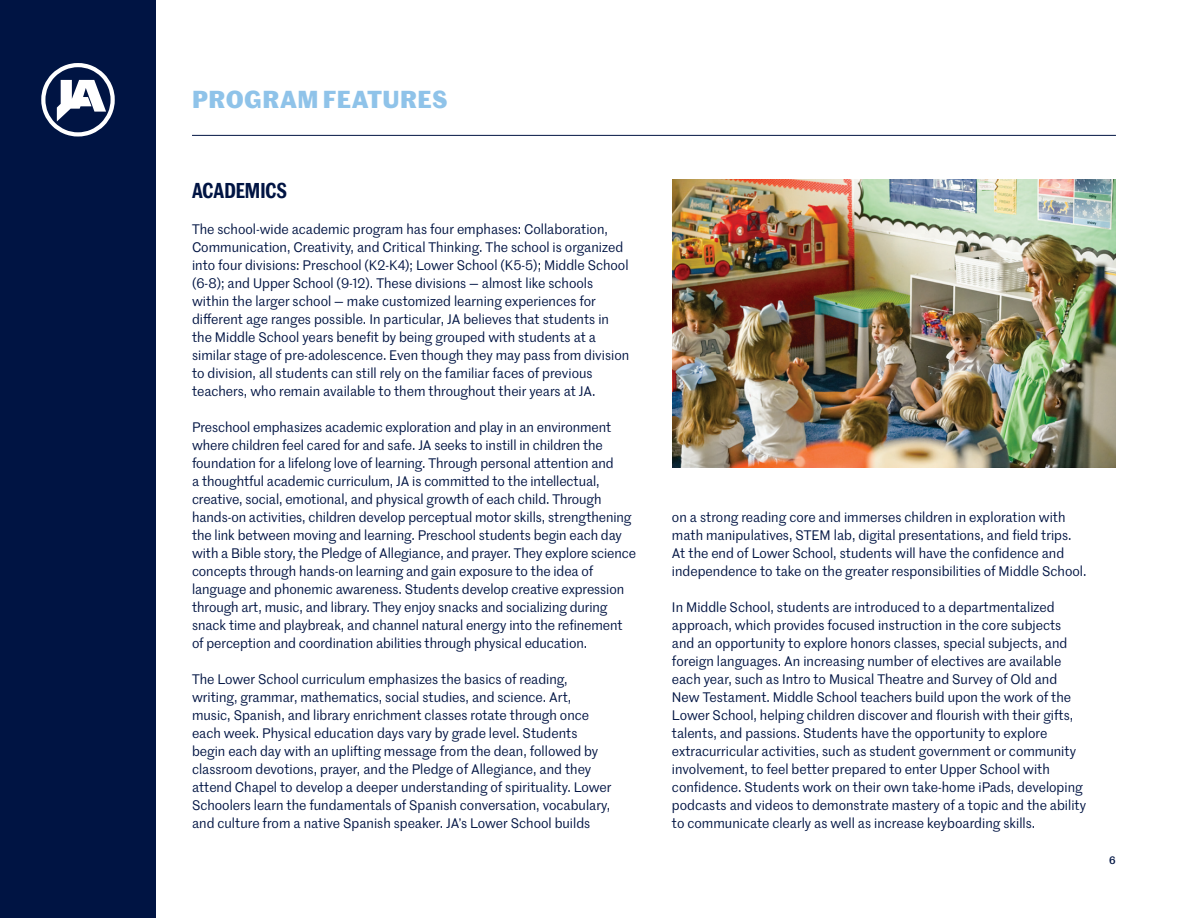
<style>
.page{position:relative;width:1188px;height:918px;background:#fff}
.page>*{position:absolute;margin:0;border:0;box-sizing:border-box;transform-origin:0 0}
.t1{font:700 24px "Marr Sans";letter-spacing:.02em;color:#8fc3e9}
.t2{font:600 21px "Marr Sans Cond";color:#001443}
.t3{font:13.5px/18px "Marr Sans";color:#001443}
.t4{font:500 10.5px "Marr Sans";color:#001443}
</style>
<div class="page">
<div style="left:0;top:0;width:156px;height:918px;background:#001443"></div>
<svg style="left:41px;top:63px;width:74px;height:74px"></svg>
<hr style="left:192px;top:135px;width:924px;height:1px;background:#001443">
<img style="left:672px;top:180px;width:444px;height:288px">
<h1 class="t1" style="left:192px;top:81px;width:257px">PROGRAM FEATURES</h1>
<h2 class="t2" style="left:192px;top:175px;width:96px">ACADEMICS</h2>
<p class="t3" style="left:192px;top:220px;width:439px">The school-wide academic program has four emphases: Collaboration, Communication, Creativity, and Critical Thinking. The school is organized into four divisions: Preschool (K2-K4); Lower School (K5-5); Middle School (6-8); and Upper School (9-12). These divisions — almost like schools within the larger school — make customized learning experiences for different age ranges possible. In particular, JA believes that students in the Middle School years benefit by being grouped with students at a similar stage of pre-adolescence. Even though they may pass from division to division, all students can still rely on the familiar faces of previous teachers, who remain available to them throughout their years at JA.</p>
<p class="t3" style="left:192px;top:418px;width:445px">Preschool emphasizes academic exploration and play in an environment where children feel cared for and safe. JA seeks to instill in children the foundation for a lifelong love of learning. Through personal attention and<br>a thoughtful academic curriculum, JA is committed to the intellectual, creative, social, emotional, and physical growth of each child. Through hands-on activities, children develop perceptual motor skills, strengthening the link between moving and learning. Preschool students begin each day with a Bible story, the Pledge of Allegiance, and prayer. They explore science concepts through hands-on learning and gain exposure to the idea of language and phonemic awareness. Students develop creative expression through art, music, and library. They enjoy snacks and socializing during snack time and playbreak, and channel natural energy into the refinement of perception and coordination abilities through physical education.</p>
<p class="t3" style="left:192px;top:670px;width:421px">The Lower School curriculum emphasizes the basics of reading, writing, grammar, mathematics, social studies, and science. Art, music, Spanish, and library enrichment classes rotate through once each week. Physical education days vary by grade level. Students begin each day with an uplifting message from the dean, followed by classroom devotions, prayer, and the Pledge of Allegiance, and they attend Chapel to develop a deeper understanding of spirituality. Lower Schoolers learn the fundamentals of Spanish conversation, vocabulary, and culture from a native Spanish speaker. JA’s Lower School builds</p>
<p class="t3" style="left:672px;top:507px;width:416px">on a strong reading core and immerses children in exploration with math manipulatives, STEM lab, digital presentations, and field trips.<br>At the end of Lower School, students will have the confidence and independence to take on the greater responsibilities of Middle School.</p>
<p class="t3" style="left:672px;top:597px;width:416px">In Middle School, students are introduced to a departmentalized approach, which provides focused instruction in the core subjects and an opportunity to explore honors classes, special subjects, and foreign languages. An increasing number of electives are available each year, such as Intro to Musical Theatre and Survey of Old and New Testament. Middle School teachers build upon the work of the Lower School, helping children discover and flourish with their gifts, talents, and passions. Students have the opportunity to explore extracurricular activities, such as student government or community involvement, to feel better prepared to enter Upper School with confidence. Students work on their own take-home iPads, developing podcasts and videos to demonstrate mastery of a topic and the ability to communicate clearly as well as increase keyboarding skills.</p>
<p class="t4" style="left:1109px;top:853px;width:8px">6</p>
</div>
